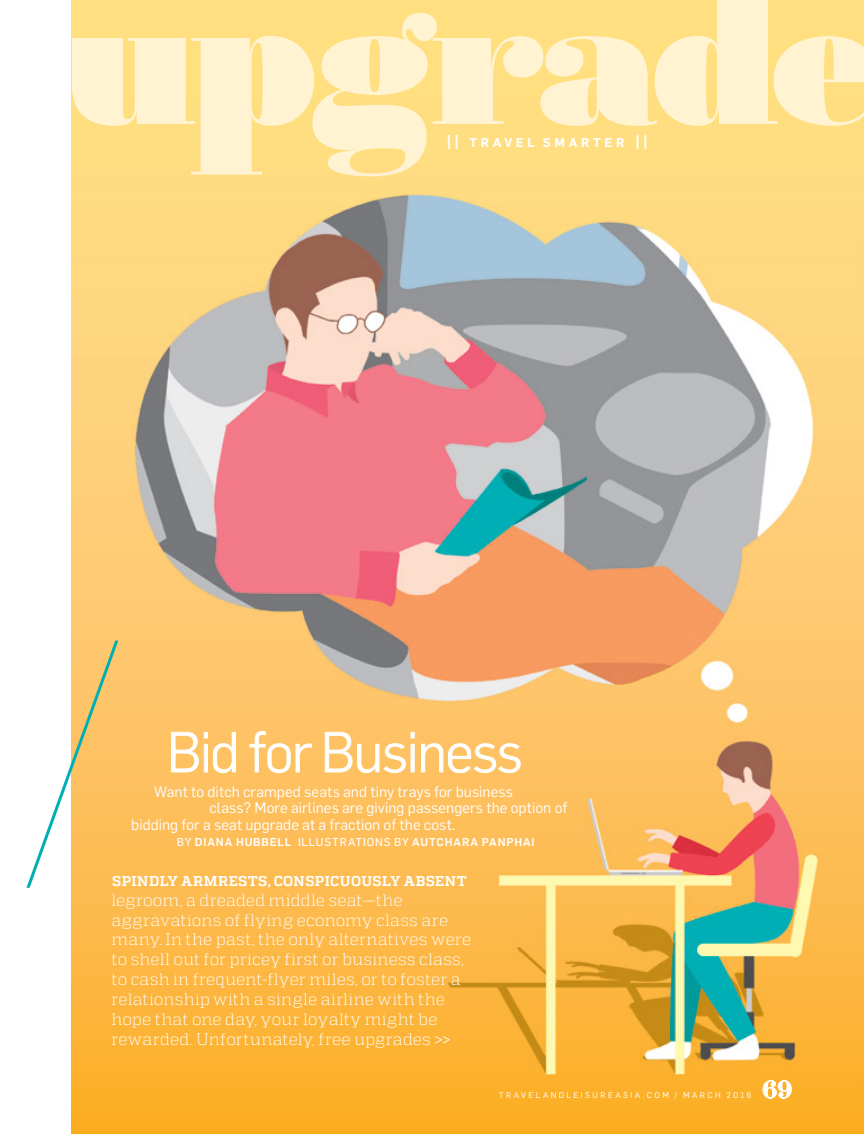
<style>
.page{position:relative;width:864px;height:1134px;background:#fff}
.page>*{position:absolute;margin:0;border:0;box-sizing:border-box;transform-origin:0 0}
.t1{font:300 55.5px "Flama";letter-spacing:-.02em;color:#fff}
.t2{font:800 24px "F Bella";color:#fff}
.t3{font:300 16.5px/20px "Quadon";letter-spacing:.01em;color:#fff}
.t4{font:15px "Flama";letter-spacing:.005em;color:#fff}
.t5{font:700 14.25px "Quadon";letter-spacing:.03em;color:#fff}
.t6{font:600 12.6px "Flama";letter-spacing:.295em;color:#fff}
.t7{font:500 11.25px "Flama";letter-spacing:.07em;color:#fff}
.t8{font:8.25px "Flama";letter-spacing:.29em;color:#fff}
.s1{font-weight:500;font-size:18px}
.s2{font-family:"Flama Basic";font-weight:400}
.s3{font-weight:400;font-size:15px}
</style>
<div class="page">
<img style="left:72px;top:176px;width:792px;height:958px">
<svg style="left:763px;top:1080px;width:29px;height:19px"></svg>
<svg style="left:26px;top:641px;width:92px;height:247px"></svg>
<svg style="left:72px;top:0;width:792px;height:176px;background:#ffe6a2"></svg>
<svg style="left:171px;top:732px;width:65px;height:41px;background:#fdcd81"></svg>
<svg style="left:249px;top:731px;width:63px;height:42px;background:#fdc978"></svg>
<svg style="left:325px;top:732px;width:89px;height:41px;background:#fdcb7b"></svg>
<svg style="left:421px;top:743px;width:100px;height:30px;background:#fdcd81"></svg>
<p class="t6" style="left:446px;top:133px;width:204px"><span class="s1">||</span> TRAVEL SMARTER <span class="s1">||</span></p>
<h1 class="t1" style="left:167px;top:715px;width:357px">Bid for Business</h1>
<p class="t4" style="left:154px;top:781px;width:361px">Want to ditch cramped seats and tiny trays for business</p>
<p class="t4" style="left:209px;top:797px;width:359px">class? More airlines are giving passengers the option of</p>
<p class="t4" style="left:131px;top:814px;width:326px">bidding for a seat upgrade at a fraction of the cost.</p>
<p class="t7" style="left:177px;top:834px;width:359px"><span class="s2">BY</span> DIANA HUBBELL <span class="s2">ILLUSTRATIONS BY</span> AUTCHARA PANPHAI</p>
<p class="t5" style="left:112px;top:873px;width:356px">SPINDLY ARMRESTS, CONSPICUOUSLY ABSENT</p>
<p class="t3" style="left:111px;top:890px;width:361px">legroom, a dreaded middle seat—the aggravations of flying economy class are many. In the past, the only alternatives were to shell out for pricey first or business class, to cash in frequent-flyer miles, or to foster a relationship with a single airline with the hope that one day, your loyalty might be rewarded. Unfortunately, free upgrades <span class="s3">&gt;&gt;</span></p>
<p class="t8" style="left:499px;top:1089px;width:254px">travelandleisureasia.com / march 2016</p>
<h2 class="t2" style="left:762px;top:1075px;width:31px">69</h2>
</div>
